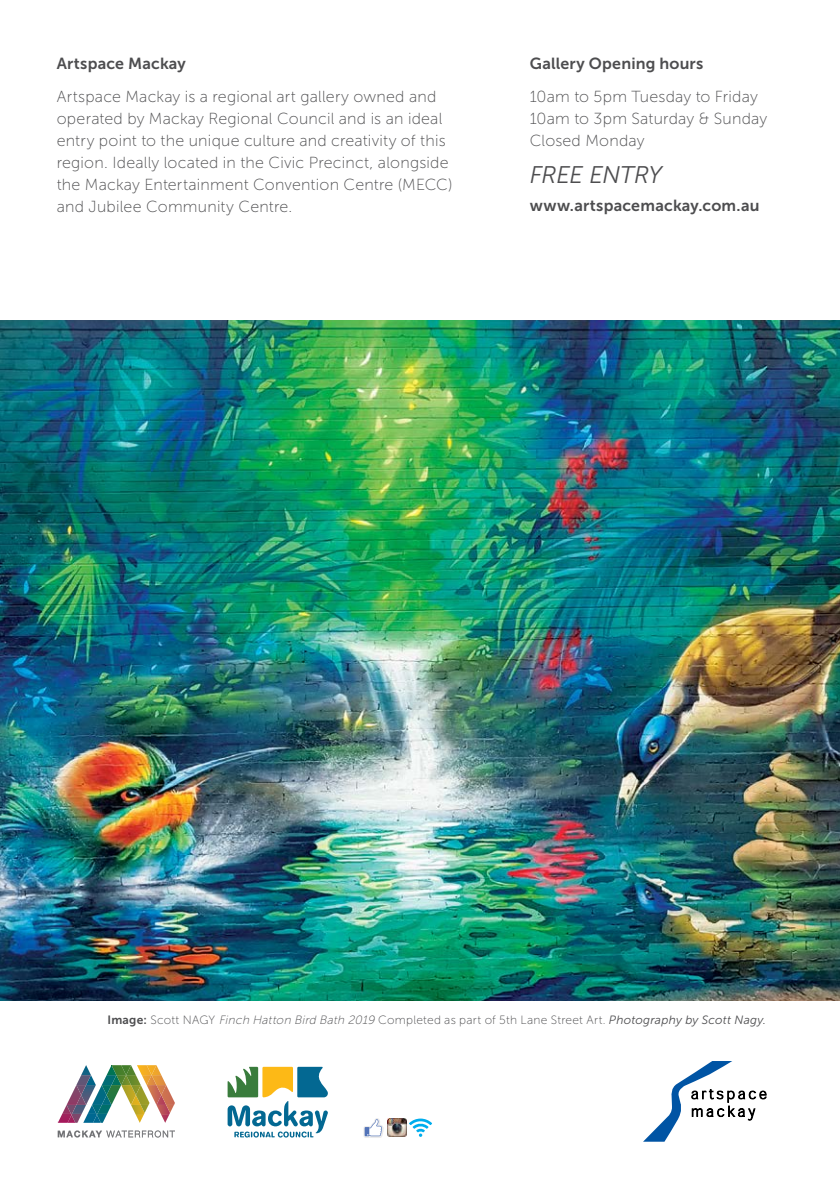
<style>
.page{position:relative;width:840px;height:1191px;background:#fff}
.page>*{position:absolute;margin:0;border:0;box-sizing:border-box;transform-origin:0 0}
.t1{font:italic 24px "Museo Sans 300";letter-spacing:-.025em;color:#4d4d4f}
.t2{font:16px/22px "Museo Sans 100";letter-spacing:.015em;color:#4d4d4f}
.t3{font:16px "Museo Sans 700";letter-spacing:.015em;color:#4d4d4f}
.t4{font:12px "Museo Sans 100";letter-spacing:.025em;color:#4d4d4f}
.s1{font-family:"Museo Sans 700"}
.s2{font-style:italic}
.s3{font-family:"Museo Sans 300";font-style:italic}
</style>
<div class="page">
<img style="left:0;top:320px;width:839px;height:680px">
<svg style="left:363px;top:1118px;width:20px;height:20px"></svg>
<img style="left:387px;top:1118px;width:19px;height:18px">
<svg style="left:409px;top:1118px;width:23px;height:18px"></svg>
<svg style="left:644px;top:1061px;width:121px;height:80px"></svg>
<img style="left:58px;top:1065px;width:117px;height:57px">
<svg style="left:58px;top:1130px;width:117px;height:7px"></svg>
<svg style="left:227px;top:1066px;width:101px;height:71px"></svg>
<p class="t3" style="left:57px;top:54px;width:130px">Artspace Mackay</p>
<p class="t2" style="left:57px;top:86px;width:397px">Artspace Mackay is a regional art gallery owned and operated by Mackay Regional Council and is an ideal entry point to the unique culture and creativity of this region. Ideally located in the Civic Precinct, alongside the Mackay Entertainment Convention Centre (MECC) and Jubilee Community Centre.</p>
<p class="t3" style="left:529px;top:54px;width:175px">Gallery Opening hours</p>
<p class="t2" style="left:529px;top:86px;width:239px">10am to 5pm Tuesday to Friday<br>10am to 3pm Saturday &amp; Sunday<br>Closed Monday</p>
<h1 class="t1" style="left:529px;top:162px;width:134px">FREE ENTRY</h1>
<p class="t3" style="left:529px;top:197px;width:231px">www.artspacemackay.com.au</p>
<p class="t4" style="left:107px;top:1013px;width:660px"><span class="s1">Image:</span> Scott NAGY <span class="s2">Finch Hatton Bird Bath 2019</span> Completed as part of 5th Lane Street Art. <span class="s3">Photography by Scott Nagy.</span></p>
</div>
